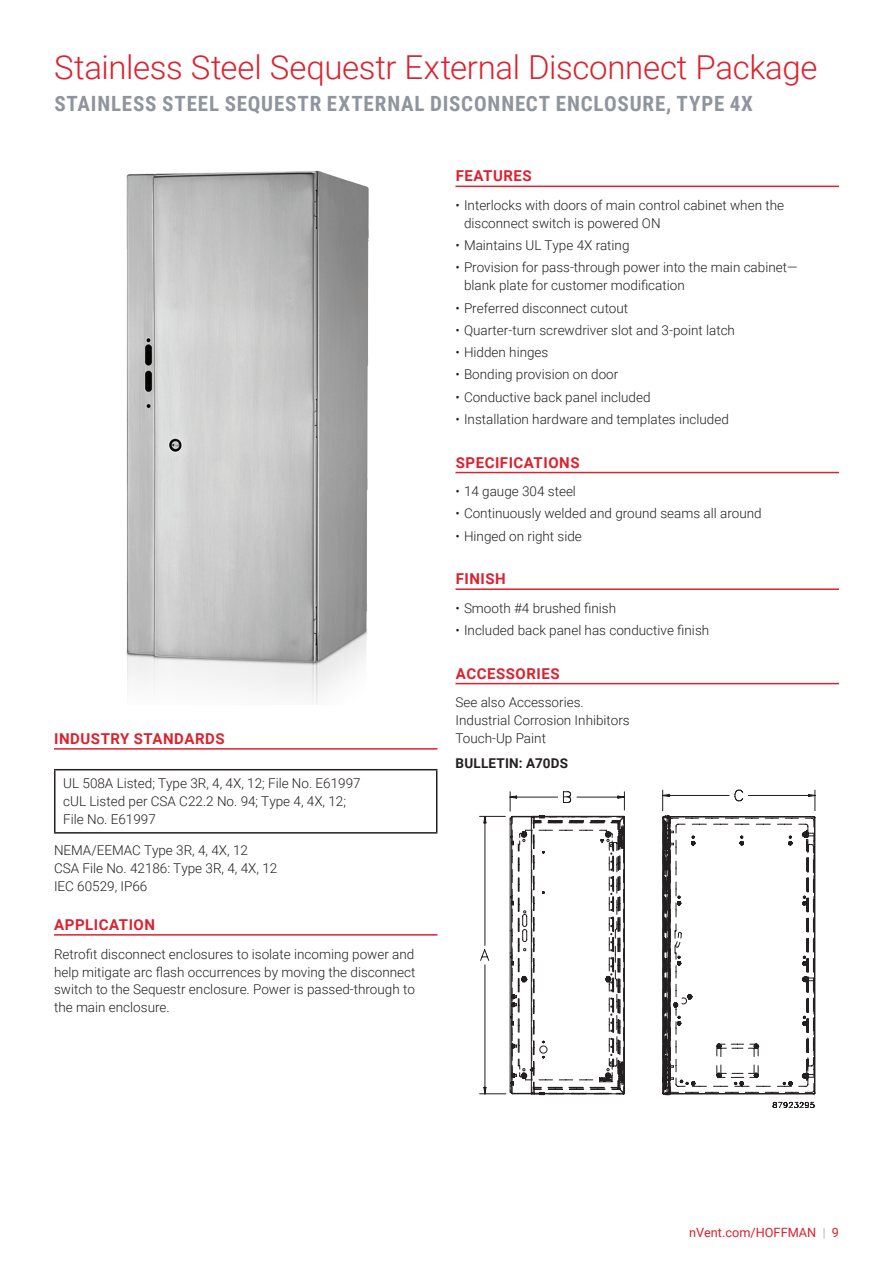
<style>
.page{position:relative;width:893px;height:1263px;background:#fff}
.page>*{position:absolute;margin:0;border:0;box-sizing:border-box;transform-origin:0 0}
.t1{font:300 33px "Roboto";letter-spacing:-.01em;color:#db2230}
.t2{font:700 21px "Roboto Condensed";letter-spacing:.04em;color:#8f959e}
.t3{font:700 15px "Roboto";letter-spacing:.035em;color:#db2230}
.t4{font:300 13.5px/18px "Roboto";color:#231f20}
.t5{font:700 13.5px "Roboto";letter-spacing:.015em;color:#231f20}
.t6{font:12.75px "Roboto";color:#db2230}
.s1{font-weight:300;color:#8f959e}
</style>
<div class="page">
<hr style="left:54px;top:748px;width:383px;height:2px;background:#db2230">
<hr style="left:54px;top:934px;width:383px;height:2px;background:#db2230">
<img style="left:126px;top:170px;width:243px;height:535px">
<hr style="left:54px;top:769px;width:383px;height:1px;background:#231f20">
<hr style="left:54px;top:770px;width:2px;height:62px;background:#231f20">
<hr style="left:436px;top:770px;width:1px;height:62px;background:#231f20">
<hr style="left:54px;top:832px;width:383px;height:2px;background:#231f20">
<hr style="left:455px;top:186px;width:384px;height:1px;background:#db2230">
<hr style="left:455px;top:472px;width:384px;height:1px;background:#db2230">
<hr style="left:455px;top:588px;width:384px;height:2px;background:#db2230">
<hr style="left:455px;top:683px;width:384px;height:1px;background:#db2230">
<svg style="left:479px;top:790px;width:336px;height:318px"></svg>
<svg style="left:510px;top:815px;width:305px;height:280px"></svg>
<h1 class="t1" style="left:54px;top:44px;width:765px">Stainless Steel Sequestr External Disconnect Package</h1>
<h2 class="t2" style="left:54px;top:89px;width:700px">STAINLESS STEEL SEQUESTR EXTERNAL DISCONNECT ENCLOSURE, TYPE 4X</h2>
<p class="t3" style="left:54px;top:728px;width:172px">INDUSTRY STANDARDS</p>
<p class="t4" style="left:63px;top:774px;width:299px">UL 508A Listed; Type 3R, 4, 4X, 12; File No. E61997 cUL Listed per CSA C22.2 No. 94; Type 4, 4X, 12;<br>File No. E61997</p>
<p class="t4" style="left:54px;top:840px;width:225px">NEMA/EEMAC Type 3R, 4, 4X, 12<br>CSA File No. 42186: Type 3R, 4, 4X, 12<br>IEC 60529, IP66</p>
<p class="t3" style="left:54px;top:914px;width:102px">APPLICATION</p>
<p class="t4" style="left:54px;top:944px;width:363px;text-align:justify">Retrofit disconnect enclosures to isolate incoming power and help mitigate arc flash occurrences by moving the disconnect switch to the Sequestr enclosure. Power is passed-through to the main enclosure.</p>
<p class="t3" style="left:456px;top:165px;width:77px">FEATURES</p>
<p class="t4" style="left:464px;top:196px;width:322px;text-indent:-9px">• Interlocks with doors of main control cabinet when the disconnect switch is powered ON</p>
<p class="t4" style="left:455px;top:236px;width:176px">• Maintains UL Type 4X rating</p>
<p class="t4" style="left:464px;top:258px;width:335px;text-indent:-9px">• Provision for pass-through power into the main cabinet— blank plate for customer modification</p>
<p class="t4" style="left:455px;top:298px;width:174px">• Preferred disconnect cutout</p>
<p class="t4" style="left:455px;top:321px;width:281px">• Quarter-turn screwdriver slot and 3-point latch</p>
<p class="t4" style="left:455px;top:343px;width:94px">• Hidden hinges</p>
<p class="t4" style="left:455px;top:365px;width:164px">• Bonding provision on door</p>
<p class="t4" style="left:455px;top:387px;width:197px">• Conductive back panel included</p>
<p class="t4" style="left:455px;top:410px;width:275px">• Installation hardware and templates included</p>
<p class="t3" style="left:456px;top:452px;width:125px">SPECIFICATIONS</p>
<p class="t4" style="left:455px;top:482px;width:122px">• 14 gauge 304 steel</p>
<p class="t4" style="left:455px;top:504px;width:308px">• Continuously welded and ground seams all around</p>
<p class="t4" style="left:455px;top:526px;width:128px">• Hinged on right side</p>
<p class="t3" style="left:456px;top:568px;width:52px">FINISH</p>
<p class="t4" style="left:455px;top:598px;width:162px">• Smooth #4 brushed finish</p>
<p class="t4" style="left:455px;top:621px;width:255px">• Included back panel has conductive finish</p>
<p class="t3" style="left:456px;top:663px;width:105px">ACCESSORIES</p>
<p class="t4" style="left:455px;top:693px;width:176px">See also Accessories.<br>Industrial Corrosion Inhibitors<br>Touch-Up Paint</p>
<p class="t5" style="left:455px;top:754px;width:114px">BULLETIN: A70DS</p>
<p class="t6" style="left:689px;top:1223px;width:151px">nVent.com/HOFFMAN <span class="s1">|</span> 9</p>
</div>
